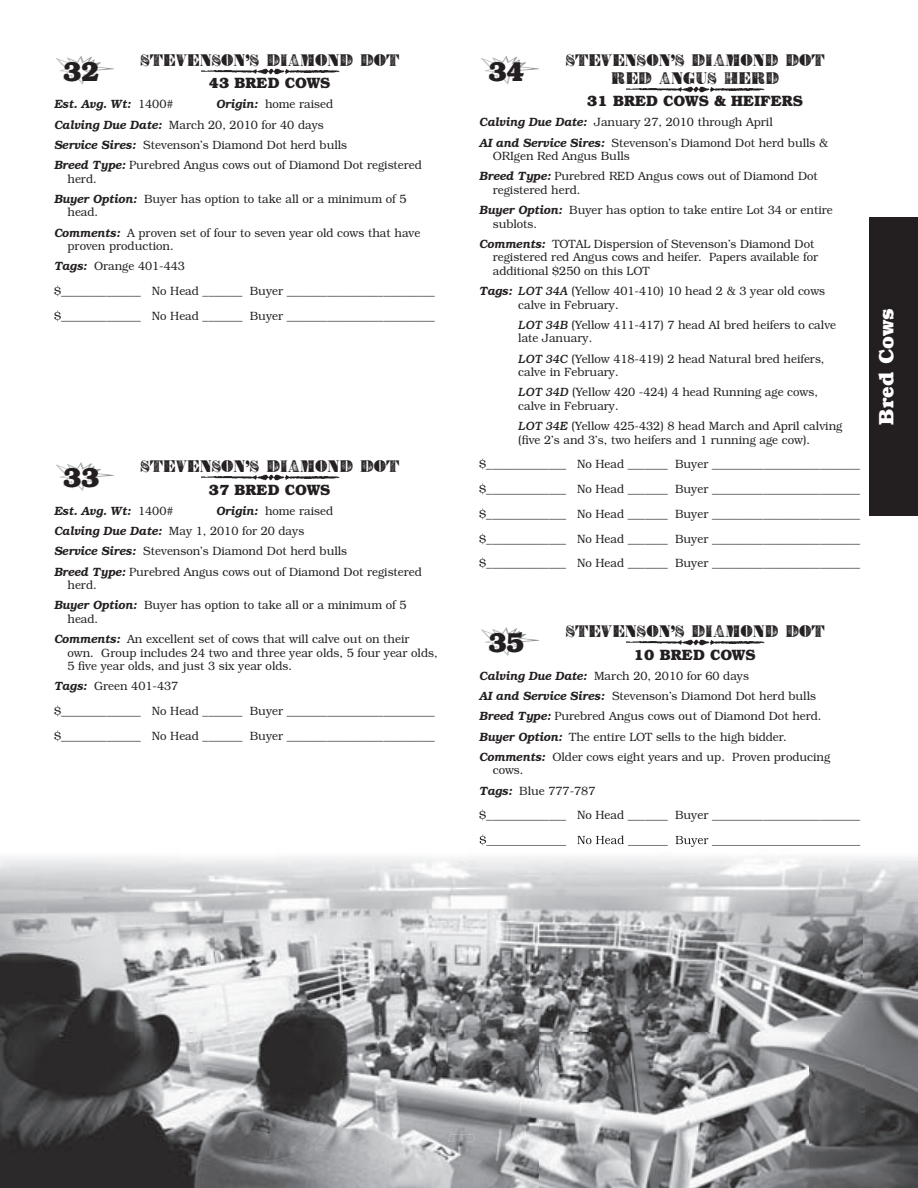
<style>
.page{position:relative;width:918px;height:1188px;background:#fff}
.page>*{position:absolute;margin:0;border:0;box-sizing:border-box;transform-origin:0 0}
.t1{font:700 27.75px "Bookman";letter-spacing:-.03em;color:#231f20;scale:.93 1}
.t2{font:700 21px "Bookman";color:#fff}
.t3{font:16.5px/18px "Bullion WF";color:#231f20;text-align:center;scale:.9 1}
.t4{font:700 15px "Bookman";color:#231f20;scale:.95 1}
.t5{font:300 12px/20.2px "Bookman";color:#231f20;scale:.95 1}
.t6{font:italic 600 12px "Bookman";color:#231f20;scale:.95 1}
.s1{font-weight:300;font-style:normal}
.s2{font-weight:600;font-style:italic}
.s3{font-weight:500;font-style:italic}
</style>
<div class="page">
<svg style="left:56px;top:56px;width:58px;height:29px"></svg>
<img style="left:201px;top:68px;width:138px;height:6px">
<svg style="left:56px;top:462px;width:58px;height:29px"></svg>
<img style="left:201px;top:475px;width:138px;height:6px">
<svg style="left:481px;top:56px;width:58px;height:29px"></svg>
<img style="left:626px;top:86px;width:139px;height:6px">
<svg style="left:481px;top:627px;width:59px;height:29px"></svg>
<img style="left:626px;top:640px;width:139px;height:6px">
<div style="left:869px;top:217px;width:49px;height:299px;background:#231f20"></div>
<img style="left:0;top:834px;width:918px;height:354px">
<img style="left:448px;top:1135px;width:27px;height:7px">
<img style="left:480px;top:835px;width:380px;height:12px">
<h3 class="t3" style="left:140px;top:52px;width:289px">STEVENSON’S DIAMOND DOT</h3>
<p class="t4" style="left:209px;top:74px;width:130px">43 BRED COWS</p>
<p class="t6" style="left:54px;top:97px;width:127px">Est. Avg. Wt: <span class="s1">1400#</span></p>
<h1 class="t1" style="left:63px;top:54px;width:41px">32</h1>
<p class="t5" style="left:54px;top:94px;width:389px;text-indent:162px"><span class="s2">Origin:</span> home raised<br><span class="s2">Calving Due Date:</span> March 20, 2010 for 40 days<br><span class="s2">Service Sires:</span> Stevenson’s Diamond Dot herd bulls<br><span class="s2">Breed Type:</span> Purebred Angus cows out of Diamond Dot registered</p>
<p class="t5" style="left:54px;top:169px;width:373px;text-indent:13px">herd.<br><span class="s2">Buyer Option:</span> Buyer has option to take all or a minimum of 5</p>
<p class="t5" style="left:54px;top:202px;width:387px;text-indent:13px">head.<br><span class="s2">Comments:</span> A proven set of four to seven year old cows that have</p>
<p class="t5" style="left:54px;top:236px;width:139px;text-align:center">proven production.<br><span class="s2">Tags:</span> Orange 401-443</p>
<p class="t5" style="left:54px;top:279px;width:403px;line-height:24.8px">$______________ No Head _______ Buyer __________________________ $______________ No Head _______ Buyer __________________________</p>
<h3 class="t3" style="left:140px;top:458px;width:289px">STEVENSON’S DIAMOND DOT</h3>
<p class="t4" style="left:209px;top:480px;width:130px">37 BRED COWS</p>
<p class="t6" style="left:54px;top:504px;width:127px">Est. Avg. Wt: <span class="s1">1400#</span></p>
<h1 class="t1" style="left:63px;top:460px;width:41px">33</h1>
<p class="t5" style="left:54px;top:501px;width:389px;text-indent:162px"><span class="s2">Origin:</span> home raised<br><span class="s2">Calving Due Date:</span> May 1, 2010 for 20 days<br><span class="s2">Service Sires:</span> Stevenson’s Diamond Dot herd bulls<br><span class="s2">Breed Type:</span> Purebred Angus cows out of Diamond Dot registered</p>
<p class="t5" style="left:54px;top:575px;width:373px;text-indent:13px">herd.<br><span class="s2">Buyer Option:</span> Buyer has option to take all or a minimum of 5</p>
<p class="t5" style="left:54px;top:609px;width:376px;text-indent:13px">head.<br><span class="s2">Comments:</span> An excellent set of cows that will calve out on their</p>
<p class="t5" style="left:67px;top:646px;width:391px;line-height:13.5px">own. Group includes 24 two and three year olds, 5 four year olds,<br>5 five year olds, and just 3 six year olds.</p>
<p class="t5" style="left:54px;top:674px;width:403px;line-height:24.8px"><span class="s2">Tags:</span> Green 401-437<br>$______________ No Head _______ Buyer __________________________ $______________ No Head _______ Buyer __________________________</p>
<h1 class="t1" style="left:488px;top:54px;width:41px">34</h1>
<h3 class="t3" style="left:566px;top:52px;width:289px">STEVENSON’S DIAMOND DOT<br>RED ANGUS HERD</h3>
<p class="t4" style="left:587px;top:92px;width:229px">31 BRED COWS &amp; HEIFERS</p>
<p class="t5" style="left:479px;top:112px;width:369px"><span class="s2">Calving Due Date:</span> January 27, 2010 through April<br><span class="s2">AI and Service Sires:</span> Stevenson’s Diamond Dot herd bulls &amp;</p>
<p class="t5" style="left:479px;top:146px;width:358px;text-indent:13px">ORIgen Red Angus Bulls<br><span class="s2">Breed Type:</span> Purebred RED Angus cows out of Diamond Dot</p>
<p class="t5" style="left:479px;top:180px;width:374px;text-indent:13px">registered herd.<br><span class="s2">Buyer Option:</span> Buyer has option to take entire Lot 34 or entire</p>
<p class="t5" style="left:479px;top:214px;width:354px;text-indent:13px">sublots.<br><span class="s2">Comments:</span> TOTAL Dispersion of Stevenson’s Diamond Dot</p>
<p class="t5" style="left:493px;top:251px;width:344px;line-height:13.5px">registered red Angus cows and heifer. Papers available for additional $250 on this LOT</p>
<p class="t5" style="left:518px;top:284px;width:325px;line-height:13.5px;text-indent:-39px"><span class="s2">Tags:</span> <span class="s3">LOT 34A</span> (Yellow 401-410) 10 head 2 &amp; 3 year old cows calve in February.</p>
<p class="t5" style="left:518px;top:318px;width:336px;line-height:13.5px"><span class="s3">LOT 34B</span> (Yellow 411-417) 7 head AI bred heifers to calve late January.</p>
<p class="t5" style="left:518px;top:352px;width:324px;line-height:13.5px"><span class="s3">LOT 34C</span> (Yellow 418-419) 2 head Natural bred heifers, calve in February.</p>
<p class="t5" style="left:518px;top:386px;width:317px;line-height:13.5px"><span class="s3">LOT 34D</span> (Yellow 420 -424) 4 head Running age cows, calve in February.</p>
<p class="t5" style="left:518px;top:419px;width:343px;line-height:13.5px"><span class="s3">LOT 34E</span> (Yellow 425-432) 8 head March and April calving (five 2’s and 3’s, two heifers and 1 running age cow).</p>
<p class="t5" style="left:479px;top:452px;width:403px;line-height:24.8px;text-align:justify">$______________ No Head _______ Buyer __________________________ $______________ No Head _______ Buyer __________________________ $______________ No Head _______ Buyer __________________________ $______________ No Head _______ Buyer __________________________ $______________ No Head _______ Buyer __________________________</p>
<h2 class="t2" style="left:873px;top:425px;width:118px;rotate:-90deg">BRED COWS</h2>
<h3 class="t3" style="left:566px;top:623px;width:289px">STEVENSON’S DIAMOND DOT</h3>
<p class="t4" style="left:634px;top:645px;width:130px">10 BRED COWS</p>
<p class="t5" style="left:479px;top:666px;width:371px"><span class="s2">Calving Due Date:</span> March 20, 2010 for 60 days<br><span class="s2">AI and Service Sires:</span> Stevenson’s Diamond Dot herd bulls <span class="s2">Breed Type:</span> Purebred Angus cows out of Diamond Dot herd.<br><span class="s2">Buyer Option:</span> The entire LOT sells to the high bidder.<br><span class="s2">Comments:</span> Older cows eight years and up. Proven producing</p>
<p class="t5" style="left:479px;top:760px;width:124px;text-indent:13px">cows.<br><span class="s2">Tags:</span> Blue 777-787</p>
<p class="t5" style="left:479px;top:805px;width:403px">$______________ No Head _______ Buyer __________________________</p>
<h1 class="t1" style="left:488px;top:625px;width:41px">35</h1>
</div>
